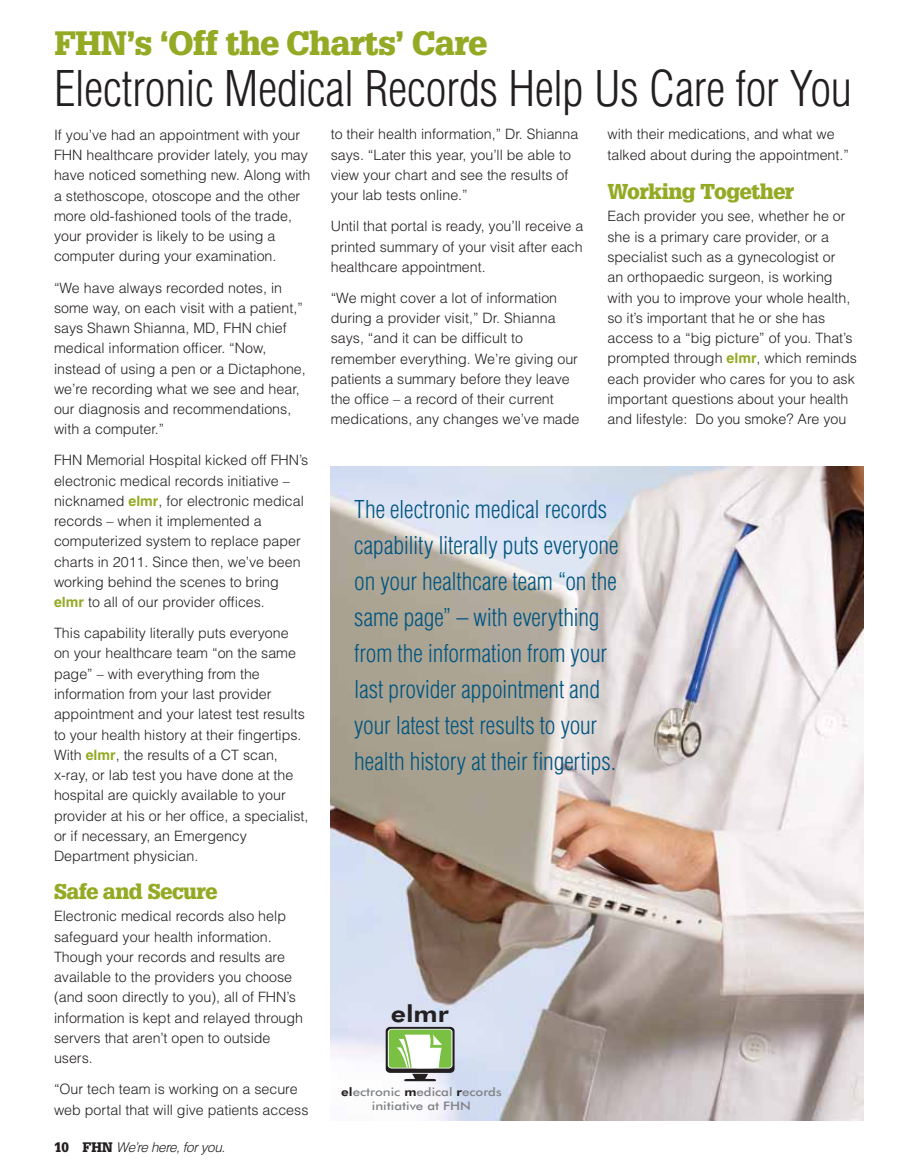
<style>
.page{position:relative;width:918px;height:1175px;background:#fff}
.page>*{position:absolute;margin:0;border:0;box-sizing:border-box;transform-origin:0 0}
.t1{font:300 condensed 48px "Helvetica LT Std";letter-spacing:-.015em;color:#231f20}
.t2{font:900 33px "Glypha LT";letter-spacing:-.02em;color:#94aa24}
.t3{font:300 condensed 24px/36px "Helvetica LT Std";letter-spacing:-.005em;color:#005581}
.t4{font:800 23.4px "Futura BT";color:#231f20;scale:1.14 1}
.t5{font:900 21px "Glypha LT";letter-spacing:-.02em;color:#94aa24}
.t6{font:300 14.25px/20.2px "Helvetica LT Std";color:#231f20}
.t7{font:italic 300 13.5px "Helvetica LT Std";letter-spacing:-.04em;color:#231f20}
.t8{font:500 11.7px/14.1px "Futura BT";color:#808285;text-align:center;scale:1.14 1}
.s1{font-weight:700;color:#94aa24}
.s2{font-weight:800;color:#231f20}
.s3{font-family:"Glypha LT";font-weight:900;font-style:normal}
</style>
<div class="page">
<img style="left:331px;top:467px;width:533px;height:653px">
<svg style="left:386px;top:1026px;width:69px;height:46px"></svg>
<svg style="left:388px;top:1028px;width:64px;height:53px"></svg>
<h2 class="t2" style="left:54px;top:23px;width:434px">FHN’s ‘Off the Charts’ Care</h2>
<h1 class="t1" style="left:54px;top:58px;width:800px">Electronic Medical Records Help Us Care for You</h1>
<p class="t6" style="left:331px;top:124px;width:249px">to their health information,” Dr. Shianna says. “Later this year, you’ll be able to view your chart and see the results of your lab tests online.”</p>
<p class="t6" style="left:331px;top:216px;width:254px;text-align:justify">Until that portal is ready, you’ll receive a printed summary of your visit after each healthcare appointment.</p>
<p class="t6" style="left:331px;top:287px;width:250px">“We might cover a lot of information during a provider visit,” Dr. Shianna says, “and it can be difficult to remember everything. We’re giving our patients a summary before they leave the office – a record of their current medications, any changes we’ve made</p>
<p class="t6" style="left:607px;top:124px;width:243px">with their medications, and what we talked about during the appointment.”</p>
<h3 class="t5" style="left:608px;top:179px;width:188px">Working Together</h3>
<p class="t6" style="left:608px;top:206px;width:251px">Each provider you see, whether he or she is a primary care provider, or a specialist such as a gynecologist or<br>an orthopaedic surgeon, is working with you to improve your whole health, so it’s important that he or she has access to a “big picture” of you. That’s prompted through <span class="s1">elmr</span>, which reminds each provider who cares for you to ask important questions about your health and lifestyle: Do you smoke? Are you</p>
<p class="t6" style="left:54px;top:125px;width:258px">If you’ve had an appointment with your FHN healthcare provider lately, you may have noticed something new. Along with a stethoscope, otoscope and the other more old-fashioned tools of the trade, your provider is likely to be using a computer during your examination.</p>
<p class="t6" style="left:54px;top:277px;width:253px">“We have always recorded notes, in some way, on each visit with a patient,” says Shawn Shianna, MD, FHN chief medical information officer. “Now, instead of using a pen or a Dictaphone, we’re recording what we see and hear, our diagnosis and recommendations, with a computer.”</p>
<p class="t6" style="left:54px;top:450px;width:256px">FHN Memorial Hospital kicked off FHN’s electronic medical records initiative – nicknamed <span class="s1">elmr</span>, for electronic medical records – when it implemented a computerized system to replace paper charts in 2011. Since then, we’ve been working behind the scenes to bring <span class="s1">elmr</span> to all of our provider offices.</p>
<p class="t6" style="left:54px;top:623px;width:256px">This capability literally puts everyone<br>on your healthcare team “on the same page” – with everything from the information from your last provider appointment and your latest test results to your health history at their fingertips.<br>With <span class="s1">elmr</span>, the results of a CT scan, x-ray, or lab test you have done at the hospital are quickly available to your provider at his or her office, a specialist, or if necessary, an Emergency Department physician.</p>
<h3 class="t5" style="left:54px;top:878px;width:165px">Safe and Secure</h3>
<p class="t6" style="left:54px;top:906px;width:251px">Electronic medical records also help safeguard your health information.<br>Though your records and results are available to the providers you choose (and soon directly to you), all of FHN’s information is kept and relayed through servers that aren’t open to outside users.</p>
<p class="t6" style="left:54px;top:1079px;width:256px">“Our tech team is working on a secure web portal that will give patients access</p>
<p class="t3" style="left:354px;top:491px;width:266px">The electronic medical records capability literally puts everyone on your healthcare team “on the same page” – with everything from the information from your last provider appointment and your latest test results to your health history at their fingertips.</p>
<h3 class="t4" style="left:391px;top:999px;width:52px">elmr</h3>
<p class="t8" style="left:341px;top:1084px;width:142px"><span class="s2">el</span>ectronic <span class="s2">m</span>edical <span class="s2">r</span>ecords initiative at FHN</p>
<p class="t7" style="left:54px;top:1138px;width:173px"><span class="s3">10 FHN</span> We’re here, for you.</p>
</div>
